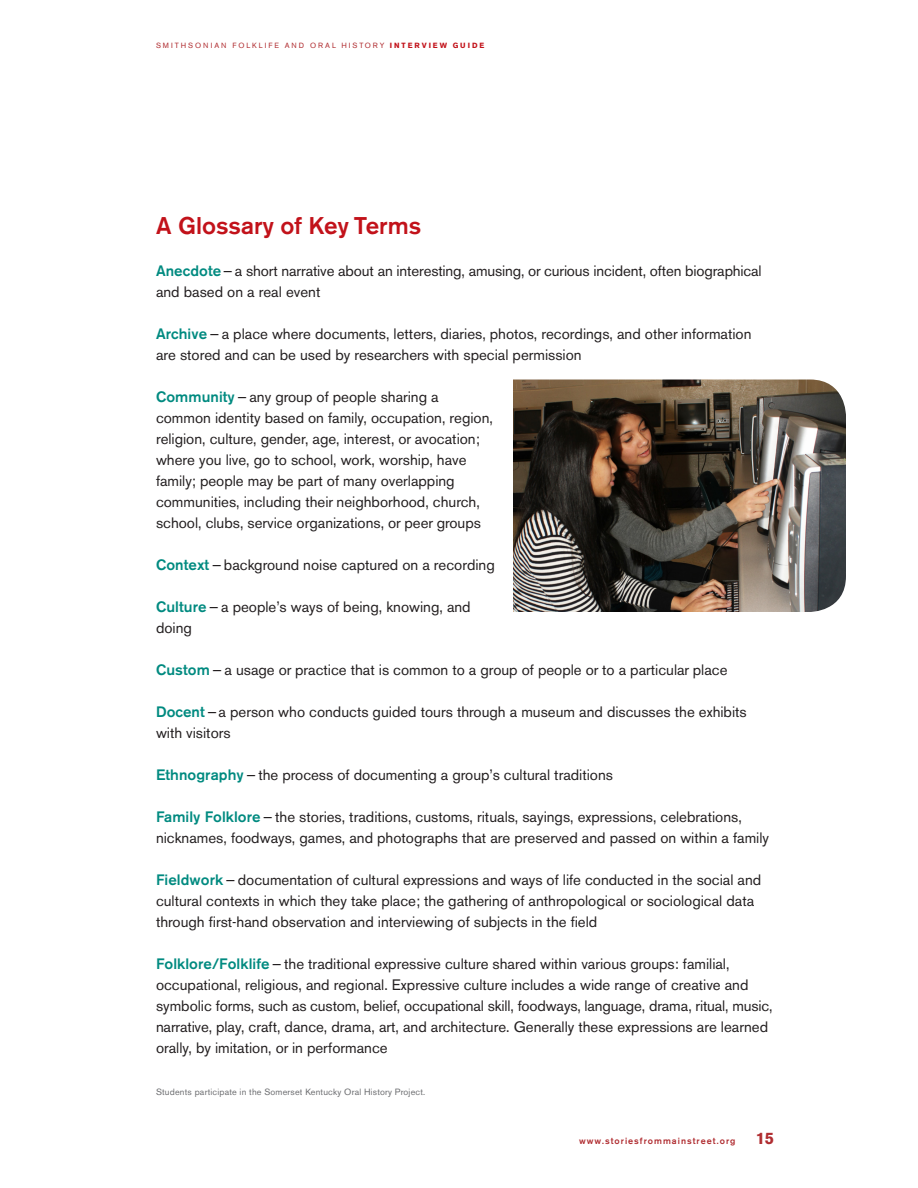
<style>
.page{position:relative;width:918px;height:1188px;background:#fff}
.page>*{position:absolute;margin:0;border:0;box-sizing:border-box;transform-origin:0 0}
.Text_A{font:500 24px "Akzidenz Grotesk BQ";color:#c2121a}
.Text_A_10_14{font:15px/21px "Akzidenz Grotesk BQ";color:#231f20}
.Text_A_10_14-2{font:9px "Akzidenz Grotesk BQ";letter-spacing:.02em;color:#6c6d70}
.t1{font:500 9px "Akzidenz Grotesk BQ";letter-spacing:.11em;color:#b02d31}
.t2{font:7.5px "Akzidenz Grotesk BQ";letter-spacing:.26em;color:#b02d31}
.s1{font-weight:700;color:#c2121a}
.s2{font-weight:500;color:#008a80}
.s3{font-weight:700;font-size:16.5px}
</style>
<div class="page">
<img style="left:513px;top:380px;width:333px;height:232px">
<p class="t2" style="left:156px;top:41px;width:330px">SMITHSONIAN FOLKLIFE AND ORAL HISTORY <span class="s1">INTERVIEW GUIDE</span></p>
<p class="Text_A" style="left:156px;top:211px;width:267px">A Glossary of Key Terms</p>
<p class="Text_A_10_14" style="left:156px;top:260px;width:607px"><span class="s2">Anecdote</span>— a short narrative about an interesting, amusing, or curious incident, often biographical and based on a real event</p>
<p class="Text_A_10_14" style="left:156px;top:323px;width:597px"><span class="s2">Archive</span> — a place where documents, letters, diaries, photos, recordings, and other information are stored and can be used by researchers with special permission</p>
<p class="Text_A_10_14" style="left:156px;top:386px;width:338px"><span class="s2">Community</span> — any group of people sharing a common identity based on family, occupation, region, religion, culture, gender, age, interest, or avocation; where you live, go to school, work, worship, have family; people may be part of many overlapping communities, including their neighborhood, church, school, clubs, service organizations, or peer groups</p>
<p class="Text_A_10_14" style="left:156px;top:554px;width:340px"><span class="s2">Context</span> — background noise captured on a recording</p>
<p class="Text_A_10_14" style="left:156px;top:596px;width:316px"><span class="s2">Culture</span> — a people’s ways of being, knowing, and doing</p>
<p class="Text_A_10_14" style="left:156px;top:659px;width:573px"><span class="s2">Custom</span> — a usage or practice that is common to a group of people or to a particular place</p>
<p class="Text_A_10_14" style="left:156px;top:701px;width:592px"><span class="s2">Docent</span> —a person who conducts guided tours through a museum and discusses the exhibits with visitors</p>
<p class="Text_A_10_14" style="left:156px;top:764px;width:459px"><span class="s2">Ethnography</span> — the process of documenting a group’s cultural traditions</p>
<p class="Text_A_10_14" style="left:156px;top:806px;width:615px"><span class="s2">Family Folklore</span> — the stories, traditions, customs, rituals, sayings, expressions, celebrations, nicknames, foodways, games, and photographs that are preserved and passed on within a family</p>
<p class="Text_A_10_14" style="left:156px;top:869px;width:607px"><span class="s2">Fieldwork</span> — documentation of cultural expressions and ways of life conducted in the social and cultural contexts in which they take place; the gathering of anthropological or sociological data through first-hand observation and interviewing of subjects in the field</p>
<p class="Text_A_10_14" style="left:156px;top:953px;width:618px"><span class="s2">Folklore/Folklife</span> — the traditional expressive culture shared within various groups: familial, occupational, religious, and regional. Expressive culture includes a wide range of creative and symbolic forms, such as custom, belief, occupational skill, foodways, language, drama, ritual, music, narrative, play, craft, dance, drama, art, and architecture. Generally these expressions are learned orally, by imitation, or in performance</p>
<p class="Text_A_10_14-2" style="left:156px;top:1087px;width:271px">Students participate in the Somerset Kentucky Oral History Project.</p>
<p class="t1" style="left:579px;top:1135px;width:196px">www.storiesfrommainstreet.org <span class="s3">15</span></p>
</div>
